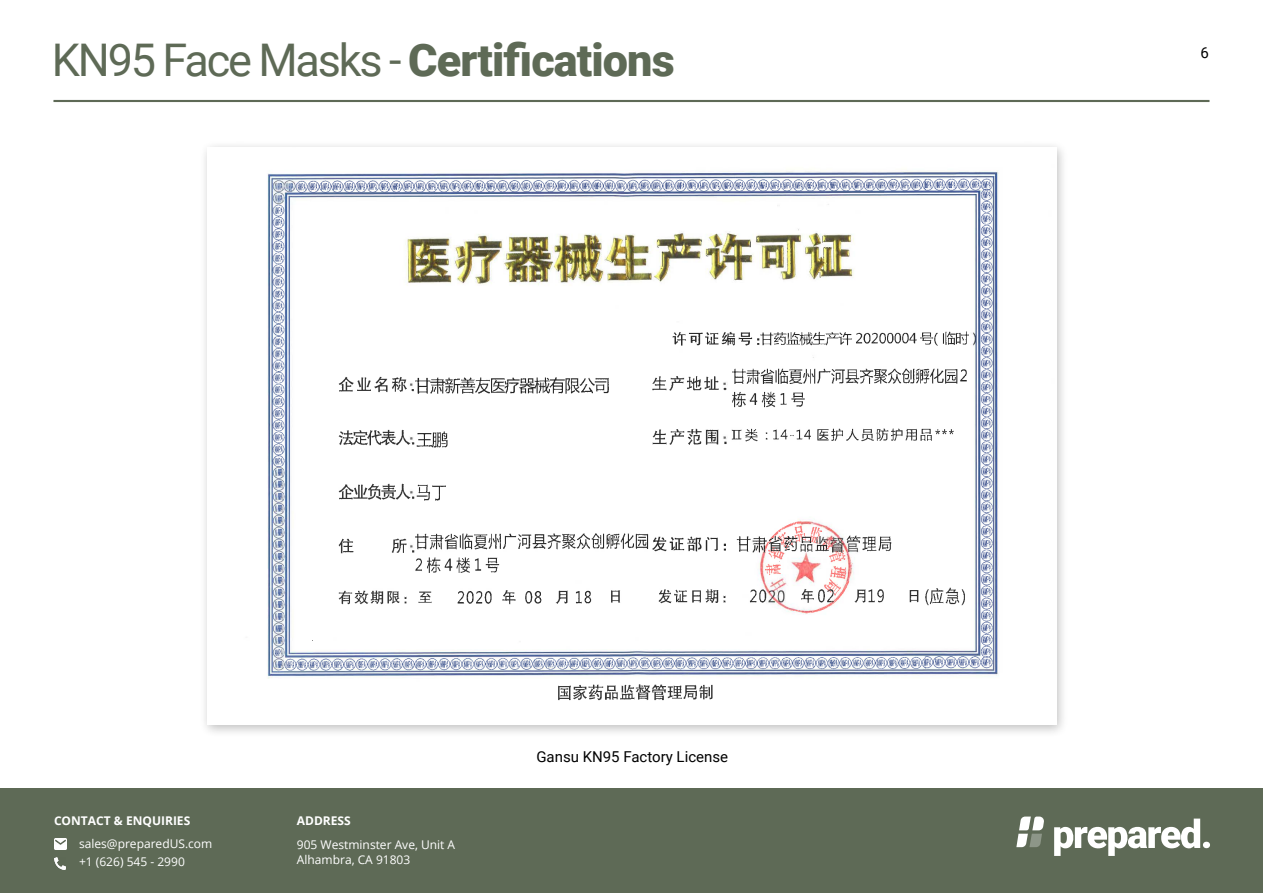
<style>
.page{position:relative;width:1263px;height:893px;background:#fff}
.page>*{position:absolute;margin:0;border:0;box-sizing:border-box;transform-origin:0 0}
.t1{font:45px "Roboto";letter-spacing:-.05em;color:#5e6a56}
.t2{font:15px "Roboto";color:#000}
.t3{font:12px/15px "Open Sans";color:#fff}
.t4{font:700 12px "Open Sans";color:#fff}
.s1{font-weight:900}
</style>
<div class="page">
<div style="left:0;top:788px;width:1263px;height:105px;background:#5e6a56"></div>
<svg style="left:1054px;top:819px;width:156px;height:37px"></svg>
<svg style="left:1016px;top:816px;width:28px;height:31px"></svg>
<svg style="left:54px;top:857px;width:12px;height:12px"></svg>
<svg style="left:54px;top:839px;width:13px;height:10px"></svg>
<hr style="left:53px;top:100px;width:1156px;height:2px;background:#5e6a56">
<div style="left:199px;top:141px;width:869px;height:597px;background:#000;opacity:.25"></div>
<img style="left:208px;top:148px;width:848px;height:577px">
<img style="left:558px;top:683px;width:155px;height:18px">
<img style="left:296px;top:178px;width:585px;height:21px">
<img style="left:273px;top:204px;width:652px;height:467px">
<img style="left:275px;top:469px;width:8px;height:199px">
<img style="left:339px;top:589px;width:93px;height:16px">
<img style="left:339px;top:375px;width:75px;height:18px">
<img style="left:277px;top:182px;width:6px;height:21px">
<svg style="left:288px;top:182px;width:5px;height:10px"></svg>
<img style="left:416px;top:484px;width:30px;height:16px">
<img style="left:417px;top:430px;width:31px;height:18px">
<img style="left:502px;top:589px;width:15px;height:15px">
<svg style="left:656px;top:239px;width:3px;height:9px"></svg>
<svg style="left:699px;top:248px;width:10px;height:12px"></svg>
<img style="left:675px;top:243px;width:17px;height:17px">
<svg style="left:625px;top:234px;width:9px;height:6px"></svg>
<img style="left:660px;top:251px;width:3px;height:19px">
<svg style="left:669px;top:259px;width:2px;height:7px"></svg>
<svg style="left:668px;top:247px;width:3px;height:4px"></svg>
<svg style="left:699px;top:237px;width:3px;height:4px"></svg>
<img style="left:760px;top:521px;width:93px;height:93px">
<img style="left:786px;top:240px;width:6px;height:41px">
<svg style="left:782px;top:245px;width:2px;height:17px"></svg>
<svg style="left:810px;top:233px;width:5px;height:4px"></svg>
<svg style="left:814px;top:276px;width:3px;height:5px"></svg>
<svg style="left:822px;top:234px;width:3px;height:6px"></svg>
<svg style="left:726px;top:233px;width:4px;height:6px"></svg>
<img style="left:749px;top:241px;width:4px;height:22px">
<svg style="left:756px;top:234px;width:10px;height:15px"></svg>
<img style="left:752px;top:536px;width:15px;height:17px">
<svg style="left:836px;top:584px;width:4px;height:4px"></svg>
<img style="left:832px;top:536px;width:13px;height:17px">
<img style="left:881px;top:178px;width:113px;height:492px">
<h1 class="t1" style="left:52px;top:28px;width:624px">KN95 Face Masks - <span class="s1">Certifications</span></h1>
<p class="t4" style="left:54px;top:812px;width:138px">CONTACT &amp; ENQUIRIES</p>
<p class="t4" style="left:297px;top:812px;width:55px">ADDRESS</p>
<p class="t3" style="left:297px;top:837px;width:160px">905 Westminster Ave, Unit A<br>Alhambra, CA 91803</p>
<p class="t3" style="left:79px;top:834px;width:135px;line-height:18px">sales@preparedUS.com +1 (626) 545 - 2990</p>
<p class="t2" style="left:536px;top:746px;width:193px">Gansu KN95 Factory License</p>
<p class="t2" style="left:1200px;top:42px;width:10px">6</p>
</div>
